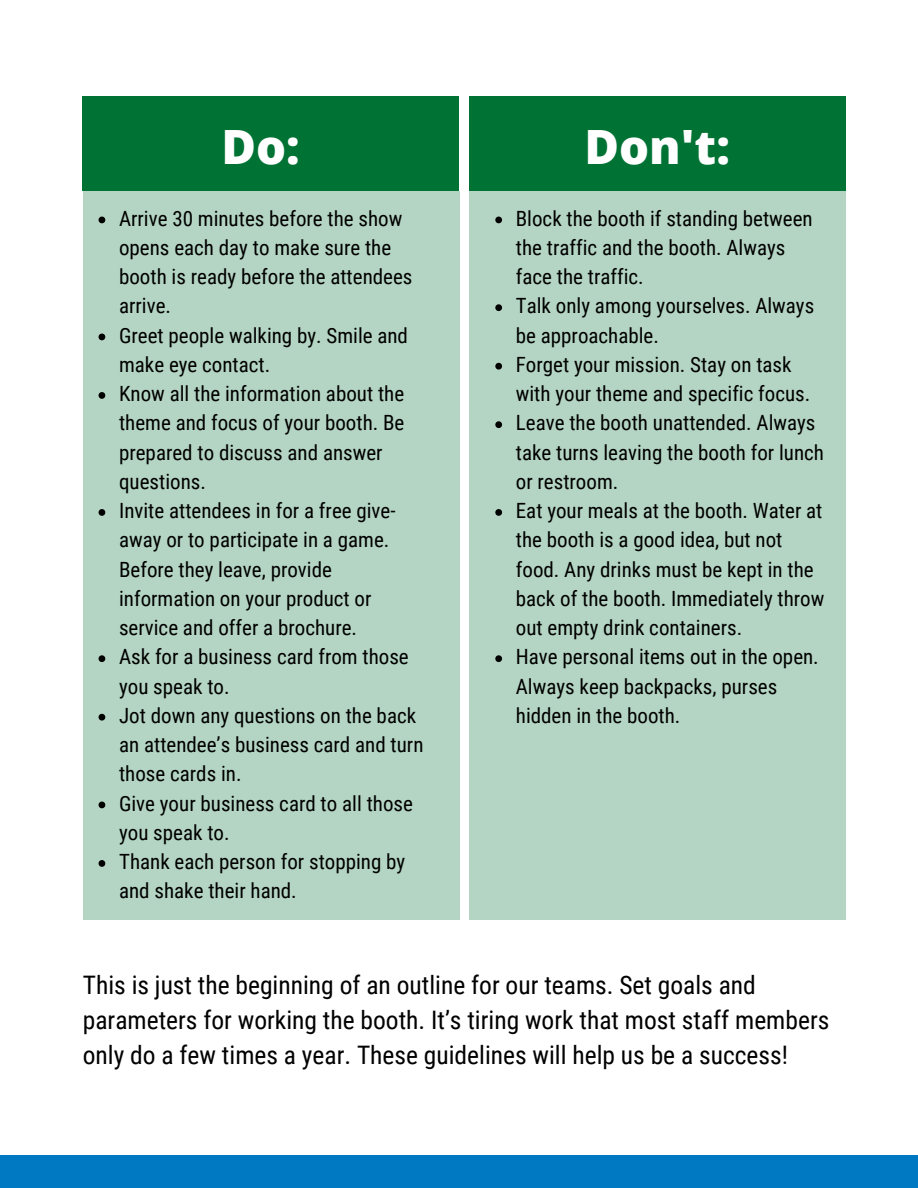
<style>
.page{position:relative;width:918px;height:1188px;background:#fff}
.page>*{position:absolute;margin:0;border:0;box-sizing:border-box;transform-origin:0 0}
.t1{font:800 47.25px "Open Sans";color:#fff}
.t2{font:25.5px/34.8px "Roboto Condensed";color:#000}
.t3{font:21px/29.2px "Roboto Condensed";color:#000}
</style>
<div class="page">
<div style="left:83px;top:96px;width:376px;height:95px;background:#007234"></div>
<div style="left:469px;top:96px;width:376px;height:95px;background:#007234"></div>
<div style="left:83px;top:191px;width:377px;height:729px;background:#b4d5c3"></div>
<svg style="left:99px;top:217px;width:6px;height:6px"></svg>
<svg style="left:99px;top:334px;width:6px;height:6px"></svg>
<svg style="left:99px;top:392px;width:6px;height:7px"></svg>
<svg style="left:99px;top:509px;width:6px;height:7px"></svg>
<svg style="left:99px;top:655px;width:6px;height:7px"></svg>
<svg style="left:99px;top:714px;width:6px;height:7px"></svg>
<svg style="left:99px;top:802px;width:6px;height:6px"></svg>
<svg style="left:99px;top:860px;width:6px;height:7px"></svg>
<div style="left:469px;top:191px;width:377px;height:729px;background:#b4d5c3"></div>
<svg style="left:495px;top:217px;width:7px;height:6px"></svg>
<svg style="left:495px;top:304px;width:7px;height:7px"></svg>
<svg style="left:495px;top:363px;width:7px;height:7px"></svg>
<svg style="left:495px;top:421px;width:7px;height:7px"></svg>
<svg style="left:495px;top:509px;width:7px;height:7px"></svg>
<svg style="left:495px;top:655px;width:7px;height:7px"></svg>
<div style="left:0;top:1155px;width:918px;height:33px;background:#0178c2"></div>
<h1 class="t1" style="left:221px;top:113px;width:80px">Do:</h1>
<h1 class="t1" style="left:585px;top:113px;width:147px">Don't:</h1>
<p class="t3" style="left:119px;top:204px;width:306px">Arrive 30 minutes before the show opens each day to make sure the booth is ready before the attendees arrive.<br>Greet people walking by. Smile and make eye contact.<br>Know all the information about the theme and focus of your booth. Be prepared to discuss and answer questions.<br>Invite attendees in for a free give&shy;away or to participate in a game.<br>Before they leave, provide information on your product or service and offer a brochure.<br>Ask for a business card from those you speak to.<br>Jot down any questions on the back an attendee’s business card and turn those cards in.<br>Give your business card to all those you speak to.<br>Thank each person for stopping by and shake their hand.</p>
<p class="t3" style="left:516px;top:204px;width:310px">Block the booth if standing between the traffic and the booth. Always face the traffic.<br>Talk only among yourselves. Always be approachable.<br>Forget your mission. Stay on task with your theme and specific focus.<br>Leave the booth unattended. Always take turns leaving the booth for lunch or restroom.<br>Eat your meals at the booth. Water at the booth is a good idea, but not food. Any drinks must be kept in the back of the booth. Immediately throw out empty drink containers.<br>Have personal items out in the open.<br>Always keep backpacks, purses hidden in the booth.</p>
<p class="t2" style="left:83px;top:968px;width:748px">This is just the beginning of an outline for our teams. Set goals and parameters for working the booth. It’s tiring work that most staff members only do a few times a year. These guidelines will help us be a success!</p>
</div>
